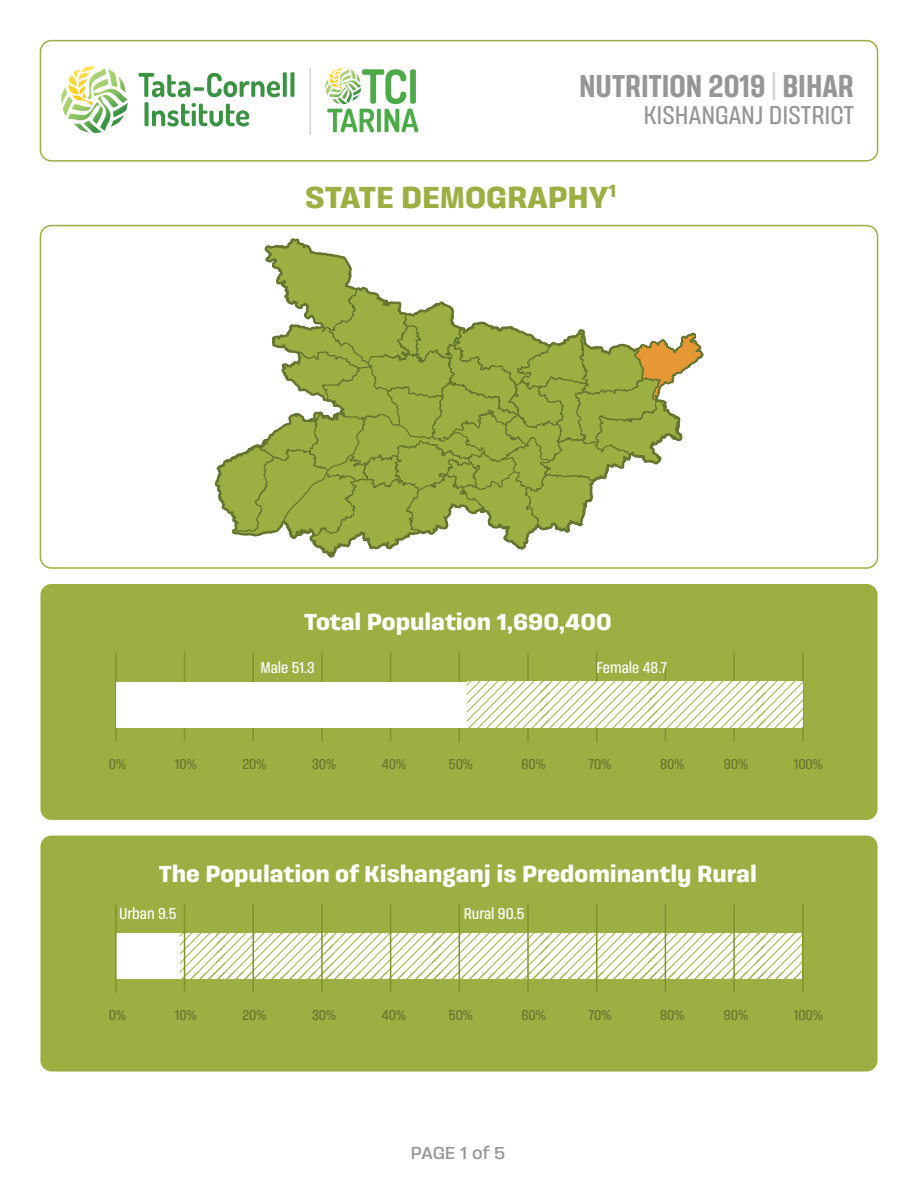
<style>
.page{position:relative;width:918px;height:1188px;background:#fff}
.page>*{position:absolute;margin:0;border:0;box-sizing:border-box;transform-origin:0 0}
.t1{font:900 33px "Galeana Condensed";color:#969696}
.t2{font:900 31.5px "Galeana Standard";color:#9caf42}
.t3{font:700 27px "Galeana Condensed";color:#969696}
.t4{font:900 24px "Galeana Standard";color:#fff}
.t5{font:700 18px "Galeana Standard";letter-spacing:-.005em;color:#969696}
.t6{font:700 16.5px "Galeana Condensed";color:#fff}
.t7{font:700 15px "Galeana Condensed";color:#64752f}
.s1{font-size:30.3px;color:#d2d2d2}
</style>
<div class="page">
<div style="left:40px;top:584px;width:838px;height:236px;background:#9caf42;border-radius:11px"></div>
<div style="left:40px;top:836px;width:838px;height:236px;background:#9caf42;border-radius:11px"></div>
<div style="left:40px;top:225px;width:838px;height:344px;border:2px solid #9caf42;border-radius:11px"></div>
<div style="left:40px;top:40px;width:838px;height:122px;border:2px solid #9caf42;border-radius:11px"></div>
<hr style="left:115px;top:653px;width:2px;height:88px;background:#80912f">
<hr style="left:184px;top:653px;width:1px;height:88px;background:#80912f">
<hr style="left:252px;top:653px;width:2px;height:88px;background:#80912f">
<hr style="left:321px;top:653px;width:2px;height:88px;background:#80912f">
<hr style="left:390px;top:653px;width:1px;height:88px;background:#80912f">
<hr style="left:459px;top:653px;width:1px;height:88px;background:#80912f">
<hr style="left:527px;top:653px;width:2px;height:88px;background:#80912f">
<hr style="left:596px;top:653px;width:1px;height:88px;background:#80912f">
<hr style="left:665px;top:668px;width:1px;height:73px;background:#80912f">
<hr style="left:733px;top:653px;width:2px;height:88px;background:#80912f">
<hr style="left:802px;top:653px;width:2px;height:88px;background:#80912f">
<div style="left:116px;top:682px;width:351px;height:45px;background:#fff"></div>
<svg style="left:467px;top:682px;width:336px;height:45px;background:#eef1e0"></svg>
<div style="left:116px;top:934px;width:65px;height:45px;background:#fff"></div>
<svg style="left:181px;top:934px;width:621px;height:45px;background:#edf0de"></svg>
<hr style="left:115px;top:904px;width:2px;height:89px;background:#80912f">
<hr style="left:184px;top:904px;width:1px;height:89px;background:#80912f">
<hr style="left:252px;top:904px;width:2px;height:89px;background:#80912f">
<hr style="left:321px;top:904px;width:2px;height:89px;background:#80912f">
<hr style="left:390px;top:904px;width:1px;height:89px;background:#80912f">
<hr style="left:459px;top:904px;width:1px;height:89px;background:#80912f">
<hr style="left:527px;top:904px;width:2px;height:89px;background:#80912f">
<hr style="left:596px;top:904px;width:1px;height:89px;background:#80912f">
<hr style="left:665px;top:904px;width:1px;height:89px;background:#80912f">
<hr style="left:733px;top:904px;width:2px;height:89px;background:#80912f">
<hr style="left:802px;top:904px;width:2px;height:89px;background:#80912f">
<hr style="left:309px;top:68px;width:2px;height:67px;background:#d2d2d2">
<img style="left:46px;top:43px;width:249px;height:90px">
<img style="left:325px;top:68px;width:94px;height:65px">
<img style="left:214px;top:238px;width:490px;height:312px">
<h1 class="t1" style="left:579px;top:68px;width:276px">NUTRITION 2019 <span class="s1">|</span> BIHAR</h1>
<h1 class="t3" style="left:644px;top:100px;width:212px">KISHANGANJ DISTRICT</h1>
<h2 class="t2" style="left:305px;top:178px;width:313px">STATE DEMOGRAPHY<sup>1</sup></h2>
<h3 class="t4" style="left:304px;top:607px;width:309px">Total Population 1,690,400</h3>
<p class="t6" style="left:260px;top:658px;width:56px">Male 51.3</p>
<p class="t6" style="left:596px;top:658px;width:72px">Female 48.7</p>
<p class="t7" style="left:109px;top:755px;width:19px">0%</p>
<p class="t7" style="left:175px;top:755px;width:23px">10%</p>
<p class="t7" style="left:242px;top:755px;width:26px">20%</p>
<p class="t7" style="left:312px;top:755px;width:26px">30%</p>
<p class="t7" style="left:382px;top:755px;width:26px">40%</p>
<p class="t7" style="left:449px;top:755px;width:26px">50%</p>
<p class="t7" style="left:522px;top:755px;width:26px">60%</p>
<p class="t7" style="left:588px;top:755px;width:24px">70%</p>
<p class="t7" style="left:660px;top:755px;width:26px">80%</p>
<p class="t7" style="left:724px;top:755px;width:26px">90%</p>
<p class="t7" style="left:794px;top:755px;width:31px">100%</p>
<h3 class="t4" style="left:159px;top:859px;width:600px">The Population of Kishanganj is Predominantly Rural</h3>
<p class="t6" style="left:119px;top:904px;width:59px">Urban 9.5</p>
<p class="t6" style="left:464px;top:904px;width:62px">Rural 90.5</p>
<p class="t7" style="left:109px;top:1007px;width:19px">0%</p>
<p class="t7" style="left:175px;top:1007px;width:23px">10%</p>
<p class="t7" style="left:242px;top:1007px;width:26px">20%</p>
<p class="t7" style="left:312px;top:1007px;width:26px">30%</p>
<p class="t7" style="left:382px;top:1007px;width:26px">40%</p>
<p class="t7" style="left:449px;top:1007px;width:26px">50%</p>
<p class="t7" style="left:522px;top:1007px;width:26px">60%</p>
<p class="t7" style="left:588px;top:1007px;width:24px">70%</p>
<p class="t7" style="left:660px;top:1007px;width:26px">80%</p>
<p class="t7" style="left:724px;top:1007px;width:26px">90%</p>
<p class="t7" style="left:794px;top:1007px;width:31px">100%</p>
<p class="t5" style="left:411px;top:1142px;width:96px">PAGE 1 of 5</p>
</div>
